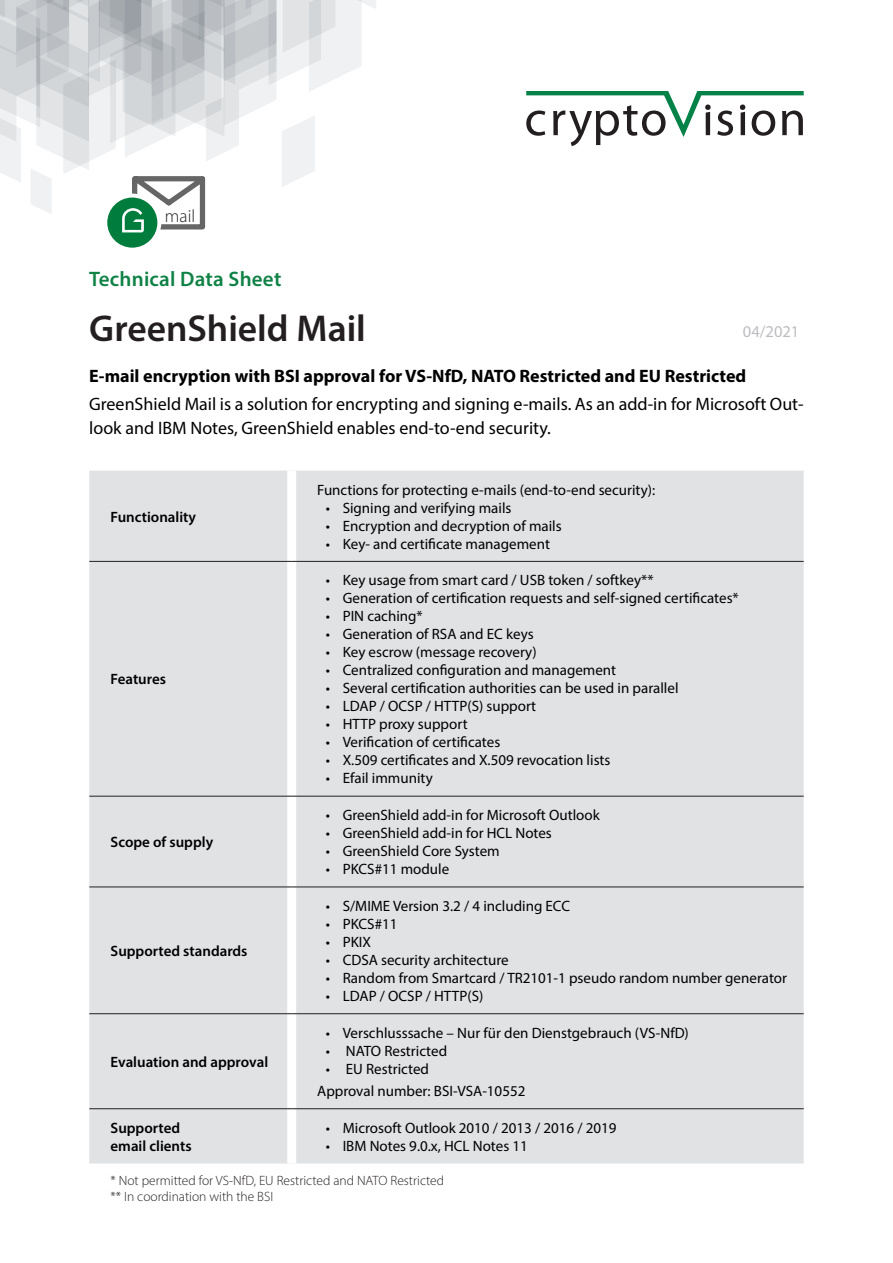
<style>
.page{position:relative;width:893px;height:1263px;background:#fff}
.page>*{position:absolute;margin:0;border:0;box-sizing:border-box;transform-origin:0 0}
.t1{font:600 37.5px "Myriad Pro";color:#231f20}
.t2{font:600 21px "Myriad Pro";letter-spacing:.01em;color:#0f8246}
.t3{font:18px/24px "Myriad Pro";color:#000}
.t4{font:700 18px "Myriad Pro";color:#000}
.t5{font:300 17.85px "Myriad Pro";color:#231f20}
.t6{font:16.5px "Myriad Pro";color:#bcbdc0}
.Fliessetxt_liste{font:15px "Myriad Pro";color:#000}
.t7{font:600 15px/18px "Myriad Pro";color:#000}
.Liste_only{font:15px "Myriad Pro";color:#000}
.t8{font:300 13.5px "Myriad Pro";color:#231f20}
</style>
<div class="page">
<svg style="left:526px;top:91px;width:278px;height:55px"></svg>
<div style="left:89px;top:471px;width:715px;height:692px;background:#e1e2e4"></div>
<div style="left:287px;top:471px;width:9px;height:90px;background:#fff"></div>
<div style="left:287px;top:562px;width:9px;height:234px;background:#fff"></div>
<div style="left:287px;top:796px;width:9px;height:90px;background:#fff"></div>
<div style="left:287px;top:887px;width:9px;height:126px;background:#fff"></div>
<div style="left:287px;top:1014px;width:9px;height:94px;background:#fff"></div>
<div style="left:287px;top:1109px;width:9px;height:54px;background:#fff"></div>
<hr style="left:89px;top:561px;width:203px;height:1px;background:#231f20">
<hr style="left:292px;top:561px;width:512px;height:1px;background:#231f20">
<hr style="left:89px;top:796px;width:203px;height:1px;background:#231f20">
<hr style="left:292px;top:796px;width:512px;height:1px;background:#231f20">
<hr style="left:89px;top:886px;width:203px;height:1px;background:#231f20">
<hr style="left:292px;top:886px;width:512px;height:1px;background:#231f20">
<hr style="left:89px;top:1013px;width:203px;height:1px;background:#231f20">
<hr style="left:292px;top:1013px;width:512px;height:1px;background:#231f20">
<hr style="left:89px;top:1108px;width:203px;height:1px;background:#231f20">
<hr style="left:292px;top:1108px;width:512px;height:1px;background:#231f20">
<svg style="left:0;top:0;width:376px;height:248px"></svg>
<p class="t5" style="left:165px;top:205px;width:32px">mail</p>
<p class="t2" style="left:89px;top:265px;width:194px">Technical Data Sheet</p>
<p class="t1" style="left:89px;top:304px;width:278px">GreenShield Mail</p>
<p class="t4" style="left:89px;top:364px;width:658px">E-mail encryption with BSI approval for VS-NfD, NATO Restricted and EU Restricted</p>
<p class="t3" style="left:89px;top:392px;width:716px">GreenShield Mail is a solution for encrypting and signing e-mails. As an add-in for Microsoft Out&shy;look and IBM Notes, GreenShield enables end-to-end security.</p>
<p class="t6" style="left:743px;top:321px;width:58px">04/2021</p>
<p class="t7" style="left:111px;top:507px;width:87px">Functionality</p>
<p class="t7" style="left:111px;top:670px;width:57px">Features</p>
<p class="t7" style="left:111px;top:833px;width:104px">Scope of supply</p>
<p class="t7" style="left:111px;top:941px;width:138px">Supported standards</p>
<p class="t7" style="left:111px;top:1052px;width:159px">Evaluation and approval</p>
<p class="Fliessetxt_liste" style="left:317px;top:480px;width:339px">Functions for protecting e-mails (end-to-end security):</p>
<p class="Fliessetxt_liste" style="left:326px;top:498px;width:187px">• Signing and verifying mails</p>
<p class="Fliessetxt_liste" style="left:326px;top:516px;width:238px">• Encryption and decryption of mails</p>
<p class="Fliessetxt_liste" style="left:326px;top:534px;width:226px">• Key- and certificate management</p>
<p class="Fliessetxt_liste" style="left:326px;top:571px;width:329px">• Key usage from smart card / USB token / softkey**</p>
<p class="Fliessetxt_liste" style="left:326px;top:589px;width:415px">• Generation of certification requests and self-signed certificates*</p>
<p class="Fliessetxt_liste" style="left:326px;top:607px;width:99px">• PIN caching*</p>
<p class="Fliessetxt_liste" style="left:326px;top:625px;width:209px">• Generation of RSA and EC keys</p>
<p class="Fliessetxt_liste" style="left:326px;top:643px;width:212px">• Key escrow (message recovery)</p>
<p class="Fliessetxt_liste" style="left:326px;top:661px;width:292px">• Centralized configuration and management</p>
<p class="Fliessetxt_liste" style="left:326px;top:679px;width:354px">• Several certification authorities can be used in parallel</p>
<p class="Fliessetxt_liste" style="left:326px;top:697px;width:212px">• LDAP / OCSP / HTTP(S) support</p>
<p class="Fliessetxt_liste" style="left:326px;top:715px;width:143px">• HTTP proxy support</p>
<p class="Fliessetxt_liste" style="left:326px;top:733px;width:176px">• Verification of certificates</p>
<p class="Fliessetxt_liste" style="left:326px;top:751px;width:286px">• X.509 certificates and X.509 revocation lists</p>
<p class="Fliessetxt_liste" style="left:326px;top:769px;width:109px">• Efail immunity</p>
<p class="Fliessetxt_liste" style="left:326px;top:806px;width:275px">• GreenShield add-in for Microsoft Outlook</p>
<p class="Fliessetxt_liste" style="left:326px;top:824px;width:228px">• GreenShield add-in for HCL Notes</p>
<p class="Fliessetxt_liste" style="left:326px;top:842px;width:176px">• GreenShield Core System</p>
<p class="Fliessetxt_liste" style="left:326px;top:860px;width:125px">• PKCS#11 module</p>
<p class="Fliessetxt_liste" style="left:326px;top:897px;width:246px">• S/MIME Version 3.2 / 4 including ECC</p>
<p class="Fliessetxt_liste" style="left:326px;top:915px;width:73px">• PKCS#11</p>
<p class="Fliessetxt_liste" style="left:326px;top:933px;width:47px">• PKIX</p>
<p class="Fliessetxt_liste" style="left:326px;top:951px;width:185px">• CDSA security architecture</p>
<p class="Fliessetxt_liste" style="left:326px;top:969px;width:463px">• Random from Smartcard / TR2101-1 pseudo random number generator</p>
<p class="Fliessetxt_liste" style="left:326px;top:987px;width:159px">• LDAP / OCSP / HTTP(S)</p>
<p class="Fliessetxt_liste" style="left:326px;top:1023px;width:365px">• Verschlusssache – Nur für den Dienstgebrauch (VS-NfD)</p>
<p class="Fliessetxt_liste" style="left:326px;top:1041px;width:123px">• NATO Restricted</p>
<p class="Fliessetxt_liste" style="left:326px;top:1059px;width:105px">• EU Restricted</p>
<p class="Liste_only" style="left:317px;top:1082px;width:210px">Approval number: BSI-VSA-10552</p>
<p class="t7" style="left:111px;top:1118px;width:83px">Supported email clients</p>
<p class="Fliessetxt_liste" style="left:326px;top:1118px;width:292px">• Microsoft Outlook 2010 / 2013 / 2016 / 2019</p>
<p class="Fliessetxt_liste" style="left:326px;top:1136px;width:204px">• IBM Notes 9.0.x, HCL Notes 11</p>
<p class="t8" style="left:111px;top:1172px;width:335px">* Not permitted for VS-NfD, EU Restricted and NATO Restricted</p>
<p class="t8" style="left:111px;top:1188px;width:164px">** In coordination with the BSI</p>
</div>
